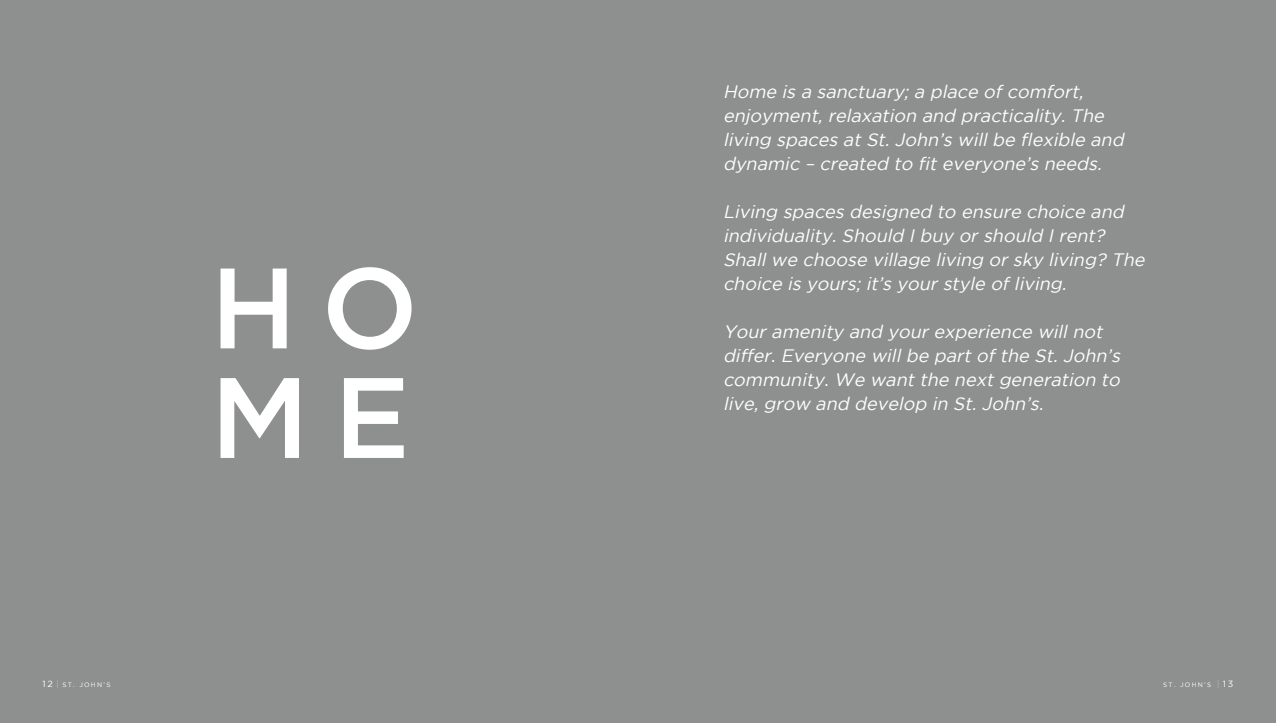
<style>
.page{position:relative;width:1276px;height:723px;background:#8e9090}
.page>*{position:absolute;margin:0;border:0;box-sizing:border-box;transform-origin:0 0}
.t1{font:500 114px/109.5px "Gotham";color:#fff}
.t2{font:italic 18px/24px "Gotham";color:#fff}
.t3{font:6.45px "Gotham";letter-spacing:.2em;color:#fff}
.s1{font-size:9px}
.s2{font-weight:100;font-size:9px}
</style>
<div class="page">
<h1 class="t1" style="left:210px;top:251px;width:209px">HO<br>ME</h1>
<p class="t2" style="left:723px;top:80px;width:406px">Home is a sanctuary; a place of comfort, enjoyment, relaxation and practicality. The living spaces at St. John’s will be flexible and dynamic – created to fit everyone’s needs.</p>
<p class="t2" style="left:723px;top:200px;width:427px">Living spaces designed to ensure choice and individuality. Should I buy or should I rent?<br>Shall we choose village living or sky living? The choice is yours; it’s your style of living.</p>
<p class="t2" style="left:723px;top:319px;width:402px">Your amenity and your experience will not differ. Everyone will be part of the St. John’s community. We want the next generation to live, grow and develop in St. John’s.</p>
<p class="t3" style="left:43px;top:681px;width:69px"><span class="s1">12</span> <span class="s2">|</span> ST. JOHN’S</p>
<p class="t3" style="left:1163px;top:681px;width:72px">ST. JOHN’S <span class="s2">|</span> <span class="s1">13</span></p>
</div>
